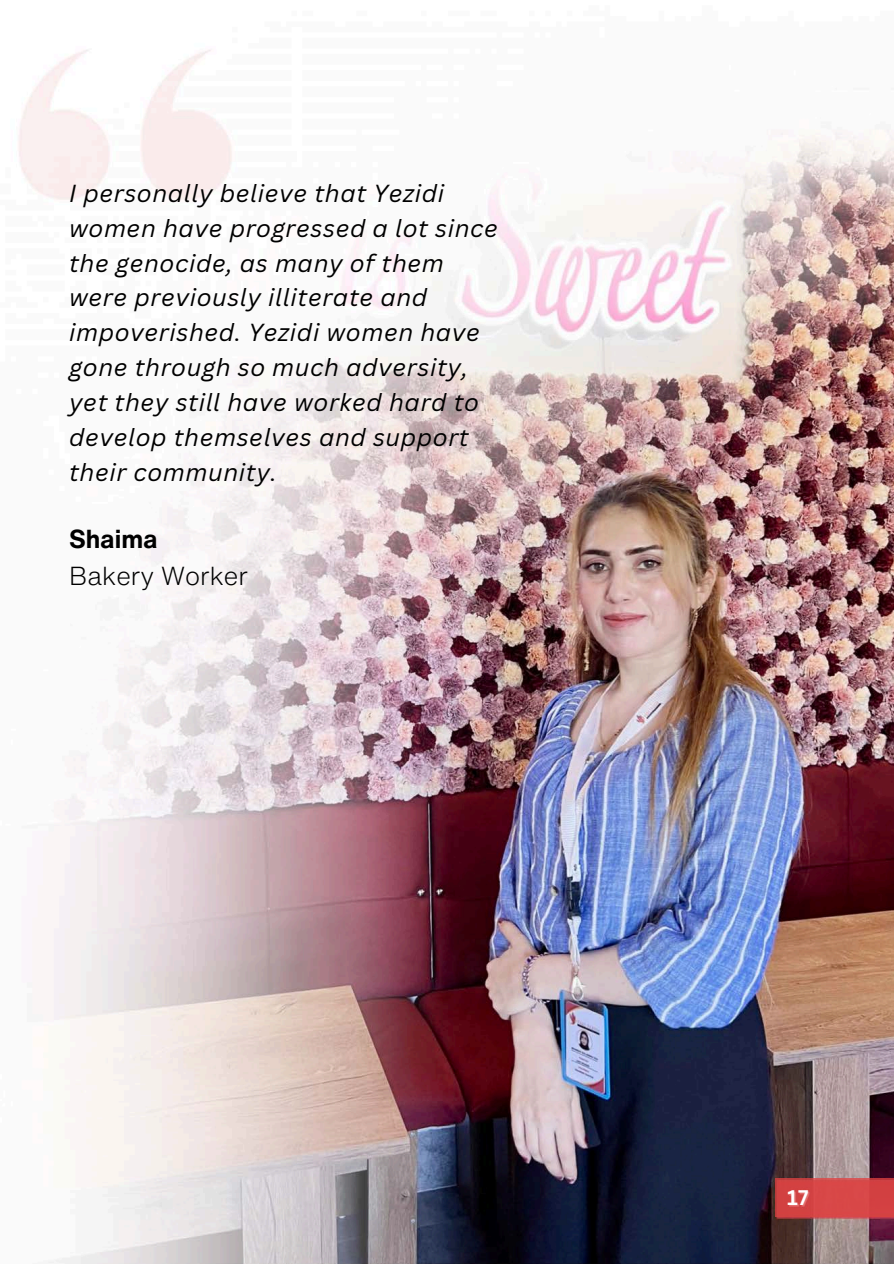
<style>
.page{position:relative;width:894px;height:1264px;background:#fff}
.page>*{position:absolute;margin:0;border:0;box-sizing:border-box;transform-origin:0 0}
.t1{font:300 25.35px/37.2px "Helvetica Now Text";color:#000}
.t2{font:italic 24px/34.8px "Canva Sans";letter-spacing:.025em;color:#000}
.t3{font:700 20.55px "Canva Sans";color:#fff}
.s1{font-weight:700}
</style>
<div class="page">
<img style="left:19px;top:50px;width:874px;height:1213px">
<div style="left:775px;top:1178px;width:118px;height:39px;background:#dc4444"></div>
<h1 class="t2" style="left:69px;top:175px;width:430px">I personally believe that Yezidi women have progressed a lot since the genocide, as many of them were previously illiterate and impoverished. Yezidi women have gone through so much adversity, yet they still have worked hard to develop themselves and support their community.</h1>
<h1 class="t1" style="left:69px;top:519px;width:180px"><span class="s1">Shaima<br></span>Bakery Worker</h1>
<p class="t3" style="left:787px;top:1183px;width:23px">17</p>
</div>
